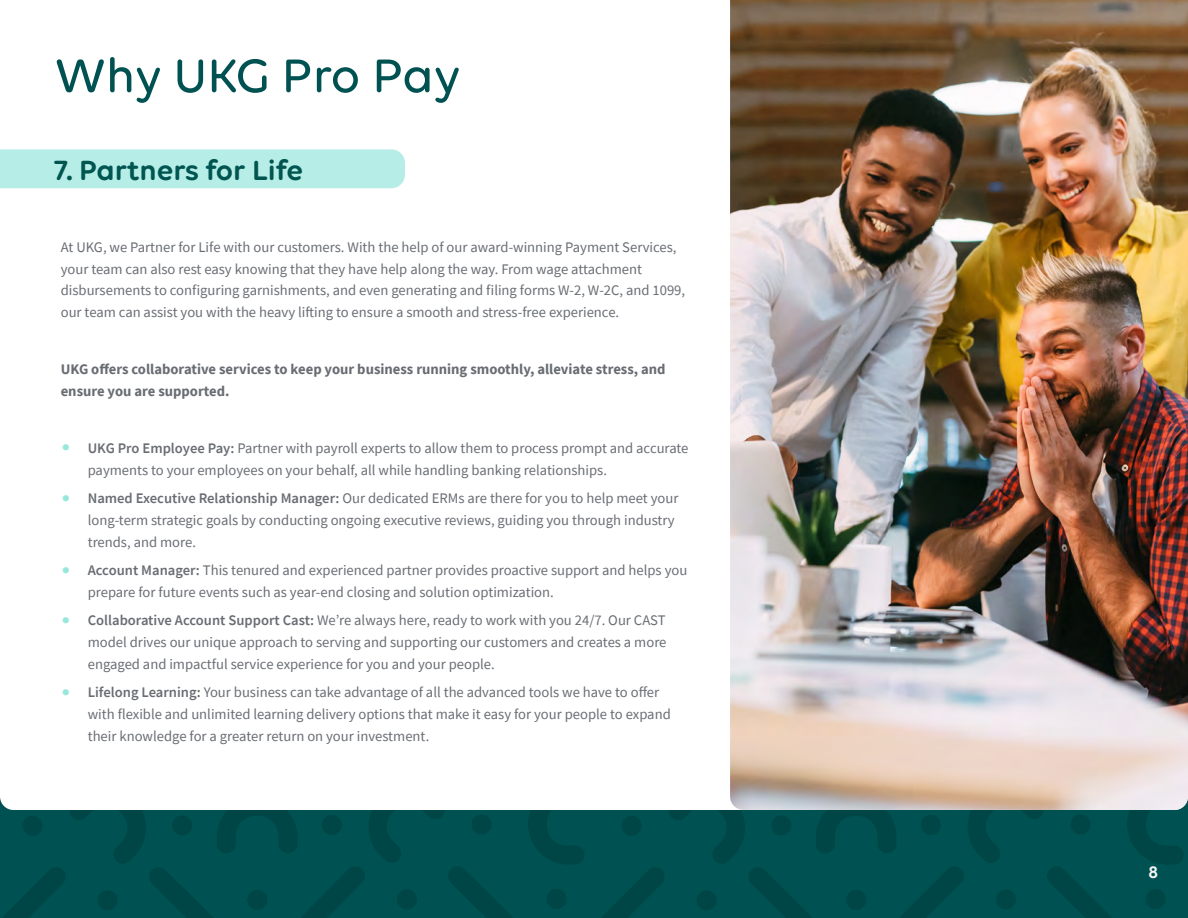
<style>
.page{position:relative;width:1188px;height:918px;background:#fff}
.page>*{position:absolute;margin:0;border:0;box-sizing:border-box;transform-origin:0 0}
.t1{font:500 51px "Volte Rounded";color:#005151}
.t2{font:600 30px "Volte Rounded";color:#005551}
.t3{font:600 18px "Volte Rounded";color:#f5f5f5}
.t4{font:14.7px/21.8px "Source Sans Pro";color:#696d73}
.t5{font:700 14.7px/21.8px "Source Sans Pro";color:#696d73}
.s1{font-family:"Volte Rounded";font-size:27px;color:#97e7dd}
.s2{font-weight:600}
</style>
<div class="page">
<img style="left:0;top:0;width:1188px;height:918px">
<h1 class="t1" style="left:55px;top:46px;width:407px">Why UKG Pro Pay</h1>
<h2 class="t2" style="left:54px;top:152px;width:251px">7. Partners for Life</h2>
<p class="t4" style="left:61px;top:236px;width:626px">At UKG, we Partner for Life with our customers. With the help of our award-winning Payment Services, your team can also rest easy knowing that they have help along the way. From wage attachment disbursements to configuring garnishments, and even generating and filing forms W-2, W-2C, and 1099, our team can assist you with the heavy lifting to ensure a smooth and stress-free experience.</p>
<p class="t5" style="left:61px;top:358px;width:606px">UKG offers collaborative services to keep your business running smoothly, alleviate stress, and ensure you are supported.</p>
<p class="t4" style="left:88px;top:437px;width:602px;text-indent:-27px"><span class="s1">•</span> <span class="s2">UKG Pro Employee Pay:</span> Partner with payroll experts to allow them to process prompt and accurate payments to your employees on your behalf, all while handling banking relationships.</p>
<p class="t4" style="left:88px;top:487px;width:592px;text-indent:-27px"><span class="s1">•</span> <span class="s2">Named Executive Relationship Manager:</span> Our dedicated ERMs are there for you to help meet your long-term strategic goals by conducting ongoing executive reviews, guiding you through industry trends, and more.</p>
<p class="t4" style="left:88px;top:559px;width:601px;text-indent:-27px"><span class="s1">•</span> <span class="s2">Account Manager:</span> This tenured and experienced partner provides proactive support and helps you prepare for future events such as year-end closing and solution optimization.</p>
<p class="t4" style="left:88px;top:609px;width:580px;text-align:justify;text-indent:-27px"><span class="s1">•</span> <span class="s2">Collaborative Account Support Cast:</span> We’re always here, ready to work with you 24/7. Our CAST model drives our unique approach to serving and supporting our customers and creates a more engaged and impactful service experience for you and your people.</p>
<p class="t4" style="left:88px;top:681px;width:585px;text-indent:-27px"><span class="s1">•</span> <span class="s2">Lifelong Learning:</span> Your business can take advantage of all the advanced tools we have to offer with flexible and unlimited learning delivery options that make it easy for your people to expand their knowledge for a greater return on your investment.</p>
<p class="t3" style="left:1149px;top:861px;width:11px">8</p>
</div>
